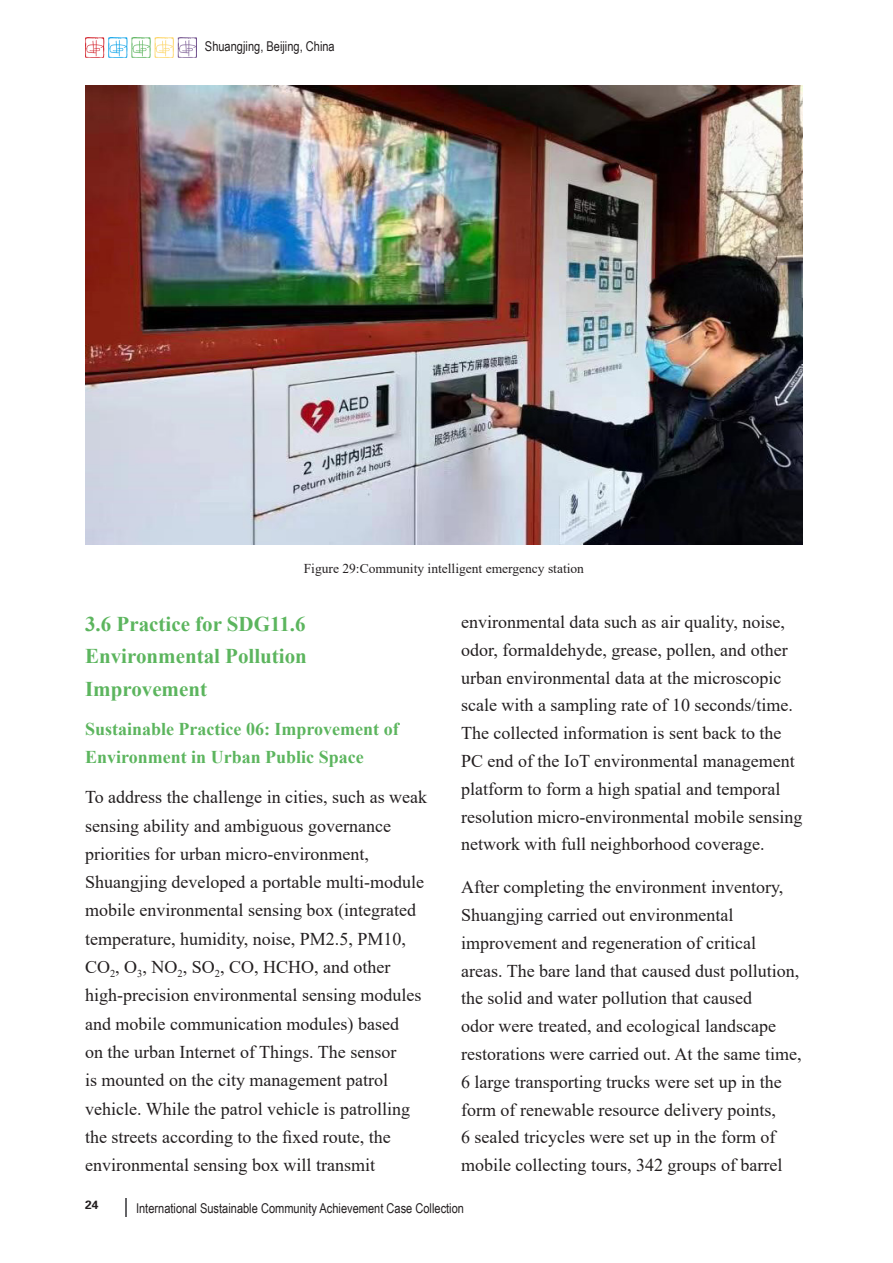
<style>
.page{position:relative;width:893px;height:1263px;background:#fff}
.page>*{position:absolute;margin:0;border:0;box-sizing:border-box;transform-origin:0 0}
.标题_2{font:700 21px/32.8px "Times New Roman";color:#5cb55e;text-align:justify}
.正文{font:18px/27.8px "Times New Roman";color:#231f20}
.标题_3{font:700 18px/28.3px "Times New Roman";color:#5cb55e}
.t1{font:13.5px "Arial Narrow";color:#231f20}
.正文-2{font:13.5px "Times New Roman";color:#231f20}
.t2{font:12px "FZDHTJW GB1 0";color:#231f20}
</style>
<div class="page">
<svg style="left:125px;top:1199px;width:2px;height:18px"></svg>
<img style="left:85px;top:38px;width:112px;height:19px">
<img style="left:85px;top:85px;width:718px;height:459px">
<p class="t1" style="left:205px;top:37px;width:131px">Shuangjing, Beijing, China</p>
<p class="正文-2" style="left:304px;top:559px;width:282px">Figure 29:Community intelligent emergency station</p>
<p class="标题_2" style="left:85px;top:606px;width:223px">3.6 Practice for SDG11.6<br>Environmental Pollution Improvement</p>
<p class="标题_3" style="left:85px;top:714px;width:315px">Sustainable Practice 06: Improvement of<br>Environment in Urban Public Space</p>
<p class="正文" style="left:85px;top:782px;width:344px;line-height:28.3px">To address the challenge in cities, such as weak sensing ability and ambiguous governance priorities for urban micro-environment, Shuangjing developed a portable multi-module mobile environmental sensing box (integrated temperature, humidity, noise, PM2.5, PM10, CO<sub>2</sub>, O<sub>3</sub>, NO<sub>2</sub>, SO<sub>2</sub>, CO, HCHO, and other high-precision environmental sensing modules and mobile communication modules) based<br>on the urban Internet of Things. The sensor<br>is mounted on the city management patrol vehicle. While the patrol vehicle is patrolling the streets according to the fixed route, the environmental sensing box will transmit</p>
<p class="正文" style="left:461px;top:607px;width:343px">environmental data such as air quality, noise, odor, formaldehyde, grease, pollen, and other urban environmental data at the microscopic scale with a sampling rate of 10 seconds/time.<br>The collected information is sent back to the PC end of the IoT environmental management platform to form a high spatial and temporal resolution micro-environmental mobile sensing network with full neighborhood coverage.</p>
<p class="正文" style="left:461px;top:873px;width:342px">After completing the environment inventory, Shuangjing carried out environmental improvement and regeneration of critical areas. The bare land that caused dust pollution, the solid and water pollution that caused<br>odor were treated, and ecological landscape restorations were carried out. At the same time, 6 large transporting trucks were set up in the form of renewable resource delivery points,<br>6 sealed tricycles were set up in the form of mobile collecting tours, 342 groups of barrel</p>
<p class="t2" style="left:85px;top:1198px;width:15px">24</p>
<p class="t1" style="left:136px;top:1198px;width:329px">International Sustainable Community Achievement Case Collection</p>
</div>
